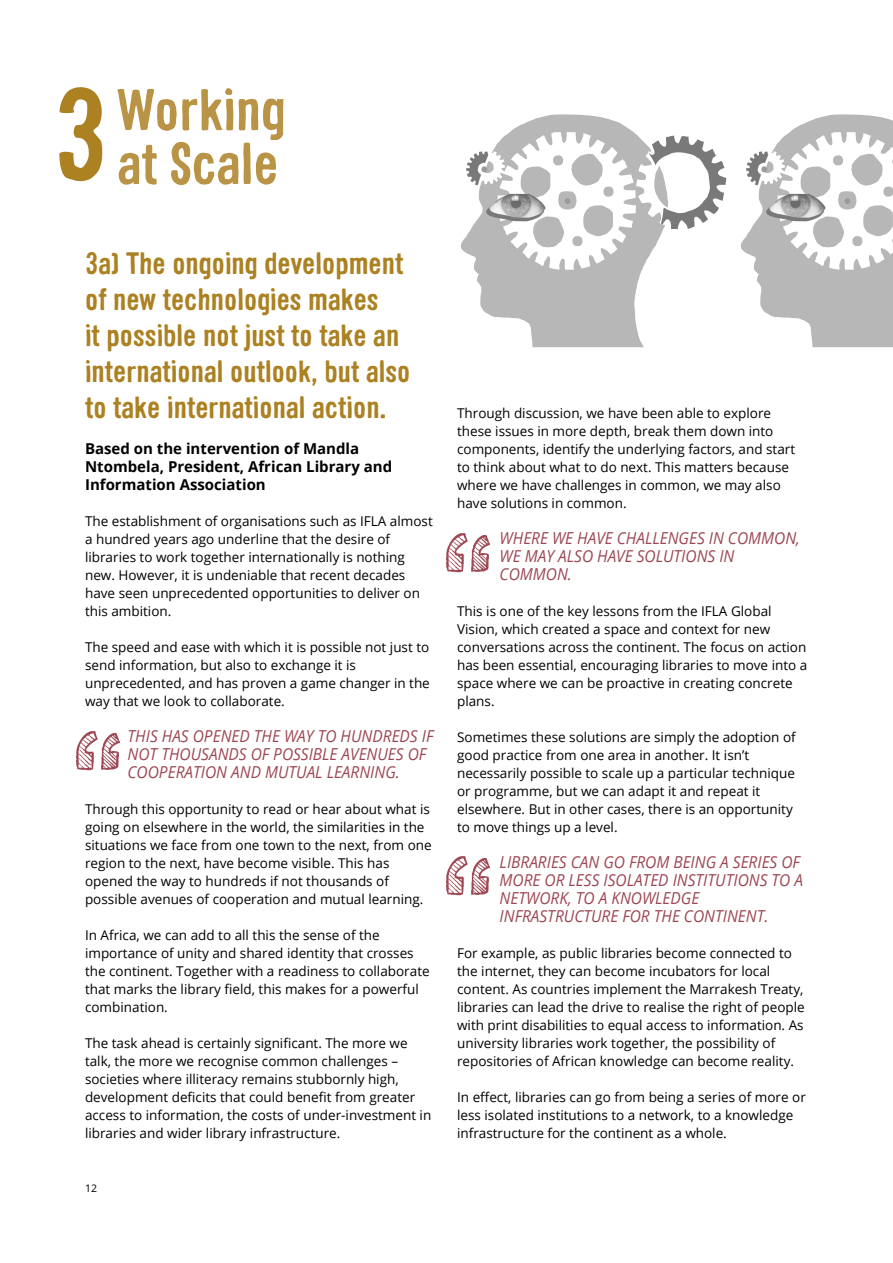
<style>
.page{position:relative;width:893px;height:1263px;background:#fff}
.page>*{position:absolute;margin:0;border:0;box-sizing:border-box;transform-origin:0 0}
.t1{font:700 57px/54px "Sini";color:#ba9446;text-align:right}
.t2{font:700 30px/36px "Sini";color:#ac8122}
.t3{font:italic 16.5px/18px "Open Sans";color:#9d4853;scale:.94 1}
.t4{font:700 15px/18px "Open Sans";color:#000}
.t5{font:13.5px/18px "Open Sans";color:#000}
.t6{font:10.5px "Open Sans";color:#000}
.s1{font-size:126.3px;color:#ac8122}
</style>
<div class="page">
<svg style="left:461px;top:237px;width:183px;height:110px;fill:#b7b7b7"></svg>
<svg style="left:466px;top:114px;width:260px;height:190px"></svg>
<img style="left:489px;top:194px;width:56px;height:24px">
<svg style="left:741px;top:114px;width:152px;height:233px"></svg>
<img style="left:769px;top:194px;width:56px;height:24px">
<img style="left:446px;top:533px;width:43px;height:40px">
<img style="left:446px;top:856px;width:43px;height:40px">
<img style="left:77px;top:731px;width:42px;height:40px">
<h1 class="t1" style="left:53px;top:81px;width:234px">Working<br><span class="s1">3</span>at Scale</h1>
<h2 class="t2" style="left:85px;top:245px;width:327px">3a) The ongoing development of new technologies makes<br>it possible not just to take an international outlook, but also to take international action.</h2>
<p class="t4" style="left:85px;top:439px;width:309px">Based on the intervention of Mandla<br>Ntombela, President, African Library and<br>Information Association</p>
<p class="t5" style="left:85px;top:512px;width:349px">The establishment of organisations such as IFLA almost a hundred years ago underline that the desire of libraries to work together internationally is nothing new. However, it is undeniable that recent decades have seen unprecedented opportunities to deliver on this ambition.</p>
<p class="t5" style="left:85px;top:638px;width:346px">The speed and ease with which it is possible not just to send information, but also to exchange it is unprecedented, and has proven a game changer in the way that we look to collaborate.</p>
<p class="t3" style="left:128px;top:727px;width:327px">THIS HAS OPENED THE WAY TO HUNDREDS IF<br>NOT THOUSANDS OF POSSIBLE AVENUES OF<br>COOPERATION AND MUTUAL LEARNING.</p>
<p class="t5" style="left:85px;top:800px;width:348px">Through this opportunity to read or hear about what is going on elsewhere in the world, the similarities in the situations we face from one town to the next, from one region to the next, have become visible. This has opened the way to hundreds if not thousands of possible avenues of cooperation and mutual learning.</p>
<p class="t5" style="left:85px;top:926px;width:346px">In Africa, we can add to all this the sense of the importance of unity and shared identity that crosses the continent. Together with a readiness to collaborate that marks the library field, this makes for a powerful combination.</p>
<p class="t5" style="left:85px;top:1034px;width:348px">The task ahead is certainly significant. The more we talk, the more we recognise common challenges – societies where illiteracy remains stubbornly high, development deficits that could benefit from greater access to information, the costs of under-investment in libraries and wider library infrastructure.</p>
<p class="t6" style="left:85px;top:1181px;width:14px">12</p>
<p class="t5" style="left:457px;top:404px;width:340px">Through discussion, we have been able to explore these issues in more depth, break them down into components, identify the underlying factors, and start to think about what to do next. This matters because where we have challenges in common, we may also have solutions in common.</p>
<p class="t3" style="left:500px;top:529px;width:321px">WHERE WE HAVE CHALLENGES IN COMMON,<br>WE MAY ALSO HAVE SOLUTIONS IN<br>COMMON.</p>
<p class="t5" style="left:457px;top:602px;width:352px">This is one of the key lessons from the IFLA Global Vision, which created a space and context for new conversations across the continent. The focus on action has been essential, encouraging libraries to move into a space where we can be proactive in creating concrete plans.</p>
<p class="t5" style="left:457px;top:728px;width:340px">Sometimes these solutions are simply the adoption of good practice from one area in another. It isn’t necessarily possible to scale up a particular technique or programme, but we can adapt it and repeat it elsewhere. But in other cases, there is an opportunity to move things up a level.</p>
<p class="t3" style="left:500px;top:853px;width:324px">LIBRARIES CAN GO FROM BEING A SERIES OF MORE OR LESS ISOLATED INSTITUTIONS TO A NETWORK, TO A KNOWLEDGE INFRASTRUCTURE FOR THE CONTINENT.</p>
<p class="t5" style="left:457px;top:944px;width:349px">For example, as public libraries become connected to the internet, they can become incubators for local content. As countries implement the Marrakesh Treaty, libraries can lead the drive to realise the right of people with print disabilities to equal access to information. As university libraries work together, the possibility of repositories of African knowledge can become reality.</p>
<p class="t5" style="left:457px;top:1088px;width:350px">In effect, libraries can go from being a series of more or less isolated institutions to a network, to a knowledge infrastructure for the continent as a whole.</p>
</div>
